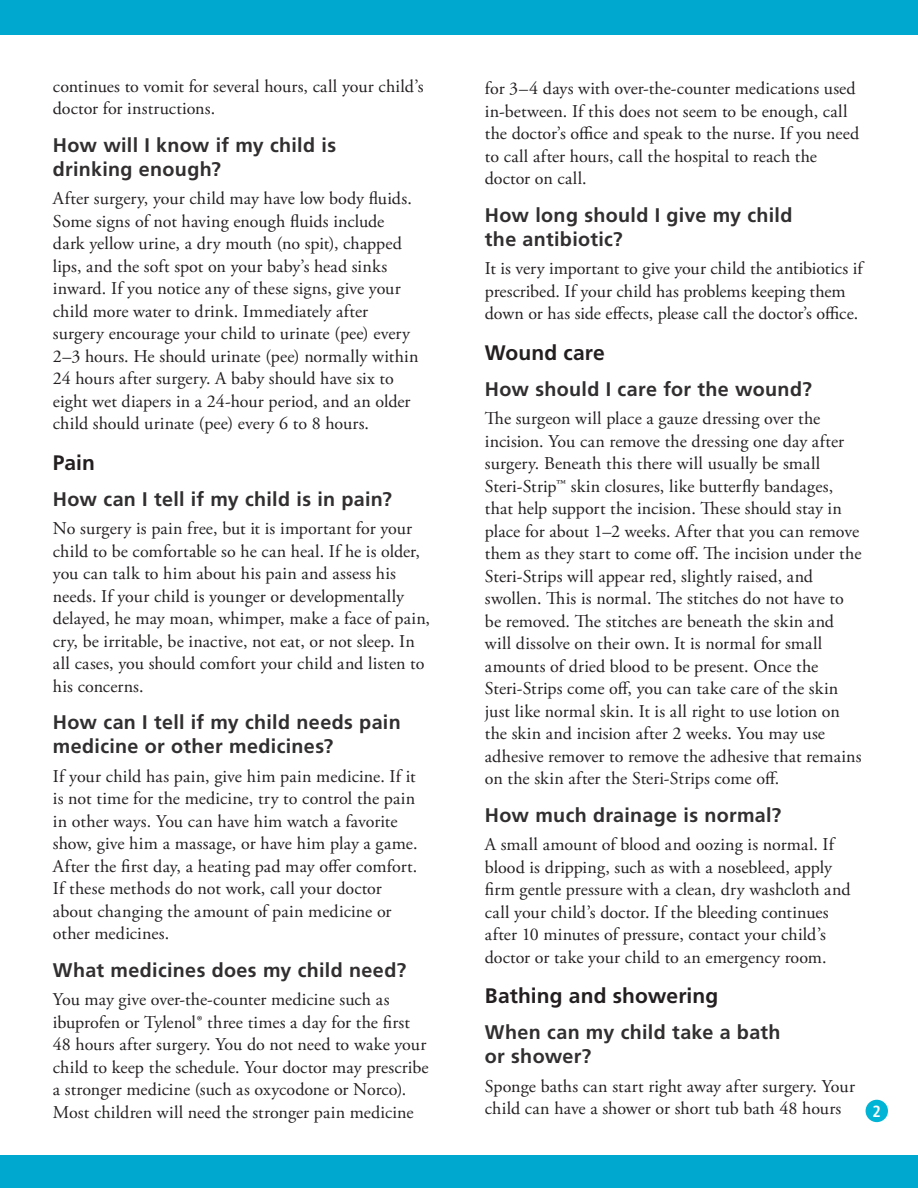
<style>
.page{position:relative;width:918px;height:1188px;background:#fff}
.page>*{position:absolute;margin:0;border:0;box-sizing:border-box;transform-origin:0 0}
.Level_1__h2{font:700 21px "Frutiger LT Std";letter-spacing:.005em;color:#231f20}
.Level_2__h3{font:700 19.65px/24px "Frutiger LT Std";letter-spacing:.015em;color:#312f30}
.Main__p{font:18px/22.5px "Adobe Garamond Pro";letter-spacing:.005em;color:#231f20}
.Page_number{font:700 condensed 16.2px "Frutiger LT Std";color:#fff}
</style>
<div class="page">
<div style="left:0;top:0;width:918px;height:35px;background:#00a7cf"></div>
<div style="left:866px;top:1100px;width:22px;height:22px;background:#00b4d6;border-radius:50%"></div>
<div style="left:0;top:1156px;width:918px;height:32px;background:#00a7cf"></div>
<p class="Main__p" style="left:53px;top:76px;width:372px">continues to vomit for several hours, call your child’s doctor for instructions.</p>
<p class="Level_2__h3" style="left:53px;top:133px;width:285px">How will I know if my child is drinking enough?</p>
<p class="Main__p" style="left:53px;top:188px;width:367px">After surgery, your child may have low body fluids.<br>Some signs of not having enough fluids include dark yellow urine, a dry mouth (no spit), chapped lips, and the soft spot on your baby’s head sinks inward. If you notice any of these signs, give your child more water to drink. Immediately after surgery encourage your child to urinate (pee) every 2–3 hours. He should urinate (pee) normally within 24 hours after surgery. A baby should have six to eight wet diapers in a 24-hour period, and an older child should urinate (pee) every 6 to 8 hours.</p>
<p class="Level_1__h2" style="left:53px;top:450px;width:44px">Pain</p>
<p class="Level_2__h3" style="left:53px;top:487px;width:341px">How can I tell if my child is in pain?</p>
<p class="Main__p" style="left:53px;top:518px;width:379px">No surgery is pain free, but it is important for your child to be comfortable so he can heal. If he is older, you can talk to him about his pain and assess his needs. If your child is younger or developmentally delayed, he may moan, whimper, make a face of pain, cry, be irritable, be inactive, not eat, or not sleep. In all cases, you should comfort your child and listen to his concerns.</p>
<p class="Level_2__h3" style="left:53px;top:711px;width:349px">How can I tell if my child needs pain medicine or other medicines?</p>
<p class="Main__p" style="left:53px;top:766px;width:366px">If your child has pain, give him pain medicine. If it is not time for the medicine, try to control the pain in other ways. You can have him watch a favorite show, give him a massage, or have him play a game.<br>After the first day, a heating pad may offer comfort.<br>If these methods do not work, call your doctor about changing the amount of pain medicine or other medicines.</p>
<p class="Level_2__h3" style="left:53px;top:958px;width:355px">What medicines does my child need?</p>
<p class="Main__p" style="left:53px;top:989px;width:377px">You may give over-the-counter medicine such as ibuprofen or Tylenol® three times a day for the first 48 hours after surgery. You do not need to wake your child to keep the schedule. Your doctor may prescribe a stronger medicine (such as oxycodone or Norco).<br>Most children will need the stronger pain medicine</p>
<p class="Main__p" style="left:485px;top:78px;width:376px">for 3–4 days with over-the-counter medications used in-between. If this does not seem to be enough, call the doctor’s office and speak to the nurse. If you need to call after hours, call the hospital to reach the doctor on call.</p>
<p class="Level_2__h3" style="left:485px;top:203px;width:309px">How long should I give my child the antibiotic?</p>
<p class="Main__p" style="left:485px;top:258px;width:379px">It is very important to give your child the antibiotics if prescribed. If your child has problems keeping them down or has side effects, please call the doctor’s office.</p>
<p class="Level_1__h2" style="left:485px;top:340px;width:122px">Wound care</p>
<p class="Level_2__h3" style="left:485px;top:377px;width:329px">How should I care for the wound?</p>
<p class="Main__p" style="left:485px;top:408px;width:378px">The surgeon will place a gauze dressing over the incision. You can remove the dressing one day after surgery. Beneath this there will usually be small Steri-Strip™ skin closures, like butterfly bandages, that help support the incision. These should stay in place for about 1–2 weeks. After that you can remove them as they start to come off. The incision under the Steri-Strips will appear red, slightly raised, and swollen. This is normal. The stitches do not have to be removed. The stitches are beneath the skin and will dissolve on their own. It is normal for small amounts of dried blood to be present. Once the Steri-Strips come off, you can take care of the skin just like normal skin. It is all right to use lotion on the skin and incision after 2 weeks. You may use adhesive remover to remove the adhesive that remains on the skin after the Steri-Strips come off.</p>
<p class="Level_2__h3" style="left:485px;top:803px;width:298px">How much drainage is normal?</p>
<p class="Main__p" style="left:485px;top:834px;width:367px">A small amount of blood and oozing is normal. If blood is dripping, such as with a nosebleed, apply firm gentle pressure with a clean, dry washcloth and call your child’s doctor. If the bleeding continues after 10 minutes of pressure, contact your child’s doctor or take your child to an emergency room.</p>
<p class="Level_1__h2" style="left:485px;top:983px;width:235px">Bathing and showering</p>
<p class="Level_2__h3" style="left:485px;top:1020px;width:297px">When can my child take a bath or shower?</p>
<p class="Main__p" style="left:485px;top:1075px;width:372px">Sponge baths can start right away after surgery. Your child can have a shower or short tub bath 48 hours</p>
<p class="Page_number" style="left:873px;top:1101px;width:10px">2</p>
</div>
